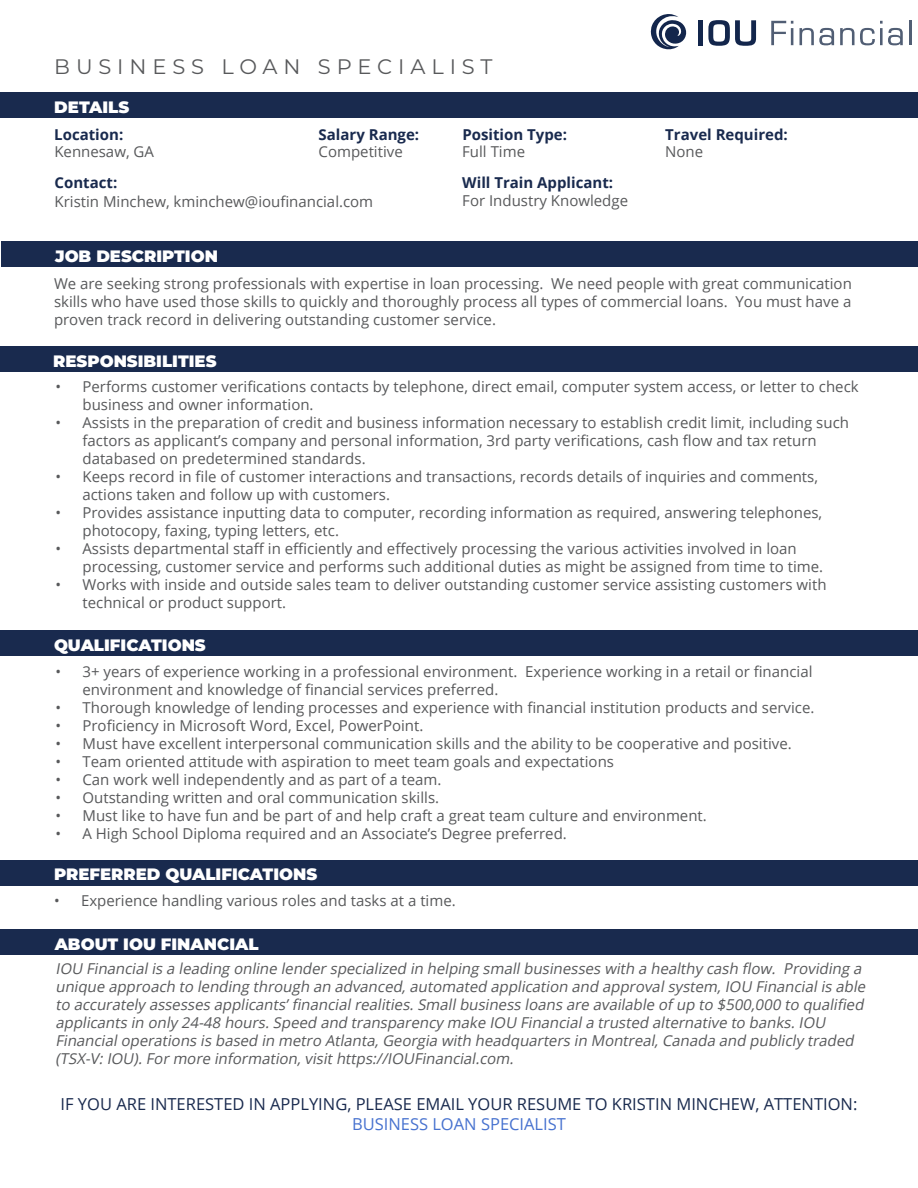
<style>
.page{position:relative;width:918px;height:1188px;background:#fff}
.page>*{position:absolute;margin:0;border:0;box-sizing:border-box;transform-origin:0 0}
.t1{font:21px "Montserrat";letter-spacing:.28em;color:#58595b}
.t2{font:900 16.5px "Montserrat";color:#fff}
.t3{font:16.5px "Open Sans";color:#192a4e}
.t4{font:16.5px "Open Sans";color:#4772cf}
.t5{font:15px/18px "Open Sans";color:#58595b}
.t6{font:italic 15px/18px "Open Sans";color:#58595b}
.t7{font:700 15px "Open Sans";color:#192a4e}
</style>
<div class="page">
<svg style="left:651px;top:14px;width:36px;height:36px"></svg>
<svg style="left:771px;top:21px;width:22px;height:24px"></svg>
<svg style="left:800px;top:28px;width:34px;height:17px"></svg>
<svg style="left:840px;top:21px;width:63px;height:24px"></svg>
<hr style="left:909px;top:21px;width:2px;height:24px;background:#515e74">
<div style="left:698px;top:20px;width:5px;height:26px;background:#13264c"></div>
<svg style="left:708px;top:20px;width:48px;height:26px"></svg>
<div style="left:1px;top:241px;width:917px;height:26px;background:#192a4e"></div>
<div style="left:0;top:631px;width:918px;height:25px;background:#192a4e"></div>
<div style="left:0;top:346px;width:918px;height:26px;background:#192a4e"></div>
<div style="left:1px;top:930px;width:917px;height:25px;background:#192a4e"></div>
<div style="left:0;top:92px;width:918px;height:26px;background:#192a4e"></div>
<div style="left:0;top:860px;width:918px;height:25px;background:#192a4e"></div>
<p class="t1" style="left:54px;top:52px;width:440px">BUSINESS LOAN SPECIALIST</p>
<p class="t2" style="left:54px;top:94px;width:77px">DETAILS</p>
<p class="t7" style="left:54px;top:124px;width:71px">Location:</p>
<p class="t5" style="left:54px;top:142px;width:101px">Kennesaw, GA</p>
<p class="t7" style="left:319px;top:124px;width:102px">Salary Range:</p>
<p class="t5" style="left:319px;top:142px;width:86px">Competitive</p>
<p class="t7" style="left:55px;top:172px;width:64px">Contact:</p>
<p class="t5" style="left:55px;top:192px;width:320px">Kristin Minchew, kminchew@ioufinancial.com</p>
<p class="t2" style="left:55px;top:243px;width:164px">JOB DESCRIPTION</p>
<p class="t7" style="left:462px;top:124px;width:106px">Position Type:</p>
<p class="t5" style="left:462px;top:142px;width:64px">Full Time</p>
<p class="t7" style="left:462px;top:172px;width:152px">Will Train Applicant:</p>
<p class="t5" style="left:462px;top:192px;width:167px">For Industry Knowledge</p>
<p class="t7" style="left:665px;top:124px;width:124px">Travel Required:</p>
<p class="t5" style="left:665px;top:142px;width:39px">None</p>
<p class="t5" style="left:54px;top:274px;width:799px;text-align:justify">We are seeking strong professionals with expertise in loan processing. We need people with great communication skills who have used those skills to quickly and thoroughly process all types of commercial loans. You must have a proven track record in delivering outstanding customer service.</p>
<p class="t2" style="left:53px;top:349px;width:165px">RESPONSIBILITIES</p>
<p class="t5" style="left:82px;top:377px;width:778px;text-indent:-27px">• Performs customer verifications contacts by telephone, direct email, computer system access, or letter to check business and owner information.</p>
<p class="t5" style="left:82px;top:413px;width:768px;text-indent:-27px">• Assists in the preparation of credit and business information necessary to establish credit limit, including such factors as applicant’s company and personal information, 3rd party verifications, cash flow and tax return databased on predetermined standards.</p>
<p class="t5" style="left:82px;top:467px;width:737px;text-indent:-27px">• Keeps record in file of customer interactions and transactions, records details of inquiries and comments, actions taken and follow up with customers.</p>
<p class="t5" style="left:82px;top:503px;width:741px;text-indent:-27px">• Provides assistance inputting data to computer, recording information as required, answering telephones, photocopy, faxing, typing letters, etc.</p>
<p class="t5" style="left:82px;top:539px;width:742px;text-indent:-27px">• Assists departmental staff in efficiently and effectively processing the various activities involved in loan processing, customer service and performs such additional duties as might be assigned from time to time.</p>
<p class="t5" style="left:82px;top:575px;width:746px;text-indent:-27px">• Works with inside and outside sales team to deliver outstanding customer service assisting customers with technical or product support.</p>
<p class="t2" style="left:54px;top:633px;width:153px">QUALIFICATIONS</p>
<p class="t5" style="left:82px;top:662px;width:731px;text-indent:-27px">• 3+ years of experience working in a professional environment. Experience working in a retail or financial environment and knowledge of financial services preferred.</p>
<p class="t5" style="left:56px;top:698px;width:761px">• Thorough knowledge of lending processes and experience with financial institution products and service.</p>
<p class="t5" style="left:56px;top:716px;width:369px">• Proficiency in Microsoft Word, Excel, PowerPoint.</p>
<p class="t5" style="left:56px;top:734px;width:738px">• Must have excellent interpersonal communication skills and the ability to be cooperative and positive.</p>
<p class="t5" style="left:56px;top:752px;width:560px">• Team oriented attitude with aspiration to meet team goals and expectations</p>
<p class="t5" style="left:56px;top:770px;width:388px">• Can work well independently and as part of a team.</p>
<p class="t5" style="left:56px;top:788px;width:385px">• Outstanding written and oral communication skills.</p>
<p class="t5" style="left:56px;top:806px;width:653px">• Must like to have fun and be part of and help craft a great team culture and environment.</p>
<p class="t5" style="left:56px;top:824px;width:513px">• A High School Diploma required and an Associate’s Degree preferred.</p>
<p class="t2" style="left:54px;top:862px;width:265px">PREFERRED QUALIFICATIONS</p>
<p class="t5" style="left:54px;top:892px;width:403px">• Experience handling various roles and tasks at a time.</p>
<p class="t2" style="left:55px;top:932px;width:205px">ABOUT IOU FINANCIAL</p>
<p class="t6" style="left:56px;top:959px;width:815px">IOU Financialis a leading online lenderspecialized in helping smallbusinesses with a healthy cash flow. Providing a unique approach to lending through an advanced,automated application and approvalsystem,IOU Financialis able to accurately assesses applicants’financialrealities.Smallbusiness loans are available of up to $500,000 to qualified applicants in only 24-48 hours.Speed and transparency make IOU Financiala trusted alternative to banks.IOU Financialoperations is based in metro Atlanta,Georgia with headquarters in Montreal,Canada and publicly traded (TSX-V:IOU).Formore information,visithttps://IOUFinancial.com.</p>
<p class="t3" style="left:61px;top:1093px;width:798px">IF YOU ARE INTERESTED IN APPLYING, PLEASE EMAIL YOUR RESUME TO KRISTIN MINCHEW, ATTENTION:</p>
<p class="t4" style="left:352px;top:1112px;width:215px">BUSINESS LOAN SPECIALIST</p>
</div>
